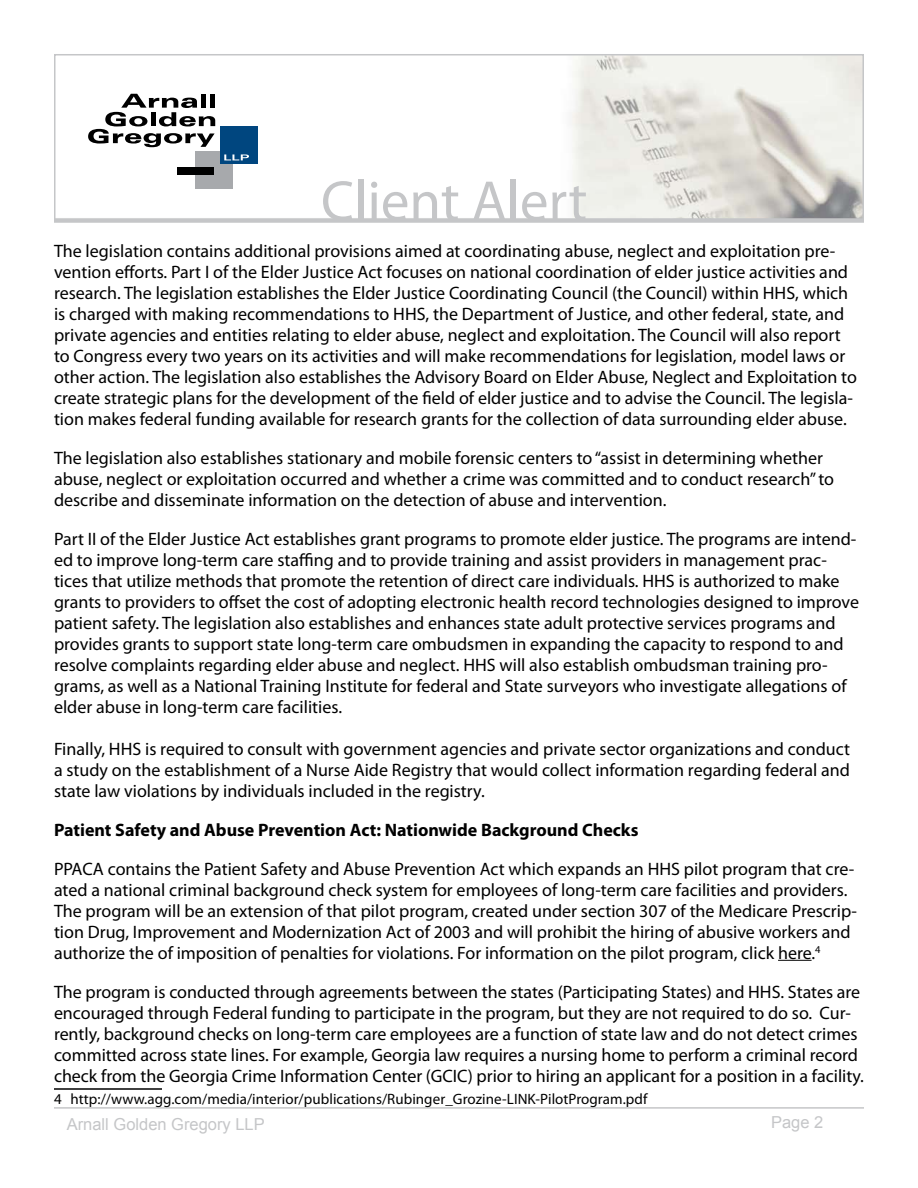
<style>
.page{position:relative;width:918px;height:1188px;background:#fff}
.page>*{position:absolute;margin:0;border:0;box-sizing:border-box;transform-origin:0 0}
.t1{font:57px "Myriad Pro";color:#c5c6c8}
.t2{font:18px/21px "Myriad Pro";color:#000}
.t3{font:700 18px "Myriad Pro";color:#000}
.t4{font:16.5px "Arial";color:#c5c6c8}
.t5{font:15px "Myriad Pro";letter-spacing:.005em;color:#000}
</style>
<div class="page">
<hr style="left:54px;top:1107px;width:810px;height:2px;background:#c5c6c8">
<div style="left:54px;top:218px;width:810px;height:5px;background:#d3d4d5"></div>
<svg style="left:54px;top:54px;width:810px;height:168px"></svg>
<hr style="left:778px;top:960px;width:34px;height:1px;background:#000">
<hr style="left:54px;top:1088px;width:108px;height:2px;background:#000">
<h1 class="t1" style="left:321px;top:166px;width:268px">Client Alert</h1>
<p class="t2" style="left:54px;top:240px;width:804px">The legislation contains additional provisions aimed at coordinating abuse, neglect and exploitation pre&shy;vention efforts. Part I of the Elder Justice Act focuses on national coordination of elder justice activities and research. The legislation establishes the Elder Justice Coordinating Council (the Council) within HHS, which is charged with making recommendations to HHS, the Department of Justice, and other federal, state, and private agencies and entities relating to elder abuse, neglect and exploitation. The Council will also report to Congress every two years on its activities and will make recommendations for legislation, model laws or other action. The legislation also establishes the Advisory Board on Elder Abuse, Neglect and Exploitation to create strategic plans for the development of the field of elder justice and to advise the Council. The legisla&shy;tion makes federal funding available for research grants for the collection of data surrounding elder abuse.</p>
<p class="t2" style="left:54px;top:447px;width:782px">The legislation also establishes stationary and mobile forensic centers to “assist in determining whether abuse, neglect or exploitation occurred and whether a crime was committed and to conduct research” to describe and disseminate information on the detection of abuse and intervention.</p>
<p class="t2" style="left:54px;top:528px;width:807px">Part II of the Elder Justice Act establishes grant programs to promote elder justice. The programs are intend&shy;ed to improve long-term care staffing and to provide training and assist providers in management prac&shy;tices that utilize methods that promote the retention of direct care individuals. HHS is authorized to make grants to providers to offset the cost of adopting electronic health record technologies designed to improve patient safety. The legislation also establishes and enhances state adult protective services programs and provides grants to support state long-term care ombudsmen in expanding the capacity to respond to and resolve complaints regarding elder abuse and neglect. HHS will also establish ombudsman training pro&shy;grams, as well as a National Training Institute for federal and State surveyors who investigate allegations of elder abuse in long-term care facilities.</p>
<p class="t2" style="left:54px;top:738px;width:798px;text-align:justify">Finally, HHS is required to consult with government agencies and private sector organizations and conduct a study on the establishment of a Nurse Aide Registry that would collect information regarding federal and state law violations by individuals included in the registry.</p>
<p class="t3" style="left:54px;top:818px;width:586px">Patient Safety and Abuse Prevention Act: Nationwide Background Checks</p>
<p class="t2" style="left:54px;top:858px;width:805px">PPACA contains the Patient Safety and Abuse Prevention Act which expands an HHS pilot program that cre&shy;ated a national criminal background check system for employees of long-term care facilities and providers.<br>The program will be an extension of that pilot program, created under section 307 of the Medicare Prescrip&shy;tion Drug, Improvement and Modernization Act of 2003 and will prohibit the hiring of abusive workers and authorize the of imposition of penalties for violations. For information on the pilot program, click here.<sup>4</sup></p>
<p class="t2" style="left:54px;top:981px;width:811px">The program is conducted through agreements between the states (Participating States) and HHS. States are encouraged through Federal funding to participate in the program, but they are not required to do so. Cur&shy;rently, background checks on long-term care employees are a function of state law and do not detect crimes committed across state lines. For example, Georgia law requires a nursing home to perform a criminal record check from the Georgia Crime Information Center (GCIC) prior to hiring an applicant for a position in a facility.</p>
<p class="t5" style="left:54px;top:1090px;width:595px">4 http://www.agg.com/media/interior/publications/Rubinger_Grozine-LINK-PilotProgram.pdf</p>
<p class="t4" style="left:67px;top:1114px;width:200px">Arnall Golden Gregory LLP</p>
<p class="t4" style="left:771px;top:1111px;width:54px">Page 2</p>
</div>
